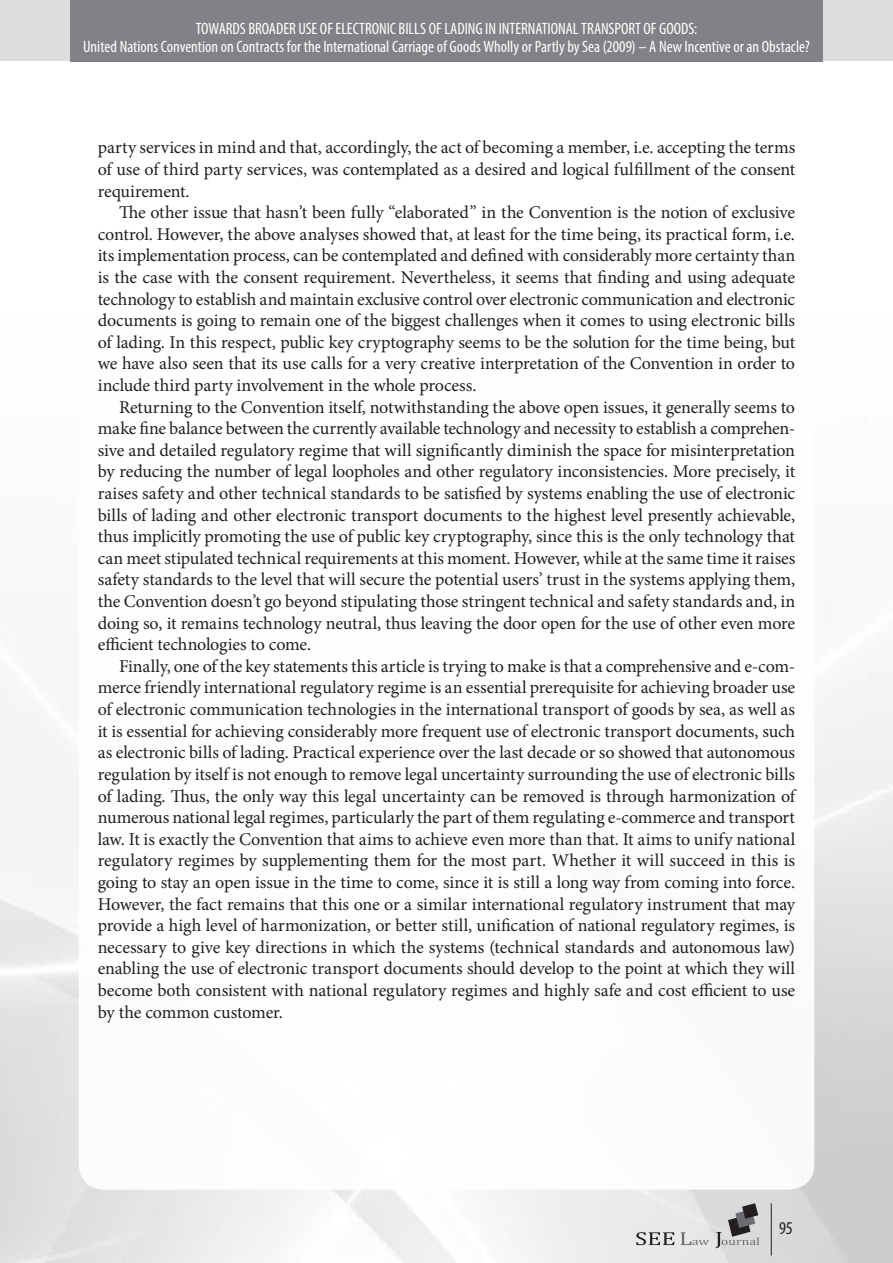
<style>
.page{position:relative;width:893px;height:1263px;background:#fff}
.page>*{position:absolute;margin:0;border:0;box-sizing:border-box;transform-origin:0 0}
.t1{font:18px/21.6px "Minion Pro";letter-spacing:-.015em;color:#231f20;text-align:justify}
.t2{font:condensed 18px "Myriad Pro";color:#231f20}
.t3{font:condensed 16.5px/17.2px "Myriad Pro";color:#fff;text-align:center}
</style>
<div class="page">
<div style="left:0;top:0;width:893px;height:61px;background:#dcdddf"></div>
<div style="left:70px;top:0;width:753px;height:61px;background:#808285"></div>
<svg style="left:636px;top:1232px;width:38px;height:13px"></svg>
<svg style="left:680px;top:1203px;width:79px;height:45px;background:#bebebf"></svg>
<hr style="left:771px;top:1203px;width:1px;height:52px;background:#231f20">
<p class="t3" style="left:83px;top:20px;width:728px">TOWARDS BROADER USE OF ELECTRONIC BILLS OF LADING IN INTERNATIONAL TRANSPORT OF GOODS:<br>United Nations Convention on Contracts for the International Carriage of Goods Wholly or Partly by Sea (2009) – A New Incentive or an Obstacle?</p>
<p class="t1" style="left:98px;top:137px;width:699px">party services in mind and that, accordingly, the act of becoming a member, i.e. accepting the terms of use of third party services, was contemplated as a desired and logical fulfillment of the consent requirement.</p>
<p class="t1" style="left:98px;top:202px;width:699px;text-indent:21px">The other issue that hasn’t been fully “elaborated” in the Convention is the notion of exclusive control. However, the above analyses showed that, at least for the time being, its practical form, i.e. its implementation process, can be contemplated and defined with considerably more certainty than is the case with the consent requirement. Nevertheless, it seems that finding and using adequate technology to establish and maintain exclusive control over electronic communication and electronic documents is going to remain one of the biggest challenges when it comes to using electronic bills of lading. In this respect, public key cryptography seems to be the solution for the time being, but we have also seen that its use calls for a very creative interpretation of the Convention in order to include third party involvement in the whole process.</p>
<p class="t1" style="left:98px;top:396px;width:699px;text-indent:21px">Returning to the Convention itself, notwithstanding the above open issues, it generally seems to make fine balance between the currently available technology and necessity to establish a comprehen&shy;sive and detailed regulatory regime that will significantly diminish the space for misinterpretation by reducing the number of legal loopholes and other regulatory inconsistencies. More precisely, it raises safety and other technical standards to be satisfied by systems enabling the use of electronic bills of lading and other electronic transport documents to the highest level presently achievable, thus implicitly promoting the use of public key cryptography, since this is the only technology that can meet stipulated technical requirements at this moment. However, while at the same time it raises safety standards to the level that will secure the potential users’ trust in the systems applying them, the Convention doesn’t go beyond stipulating those stringent technical and safety standards and, in doing so, it remains technology neutral, thus leaving the door open for the use of other even more efficient technologies to come.</p>
<p class="t1" style="left:98px;top:655px;width:699px;text-indent:21px">Finally, one of the key statements this article is trying to make is that a comprehensive and e-com&shy;merce friendly international regulatory regime is an essential prerequisite for achieving broader use of electronic communication technologies in the international transport of goods by sea, as well as it is essential for achieving considerably more frequent use of electronic transport documents, such as electronic bills of lading. Practical experience over the last decade or so showed that autonomous regulation by itself is not enough to remove legal uncertainty surrounding the use of electronic bills of lading. Thus, the only way this legal uncertainty can be removed is through harmonization of numerous national legal regimes, particularly the part of them regulating e-commerce and transport law. It is exactly the Convention that aims to achieve even more than that. It aims to unify national regulatory regimes by supplementing them for the most part. Whether it will succeed in this is going to stay an open issue in the time to come, since it is still a long way from coming into force.<br>However, the fact remains that this one or a similar international regulatory instrument that may provide a high level of harmonization, or better still, unification of national regulatory regimes, is necessary to give key directions in which the systems (technical standards and autonomous law) enabling the use of electronic transport documents should develop to the point at which they will become both consistent with national regulatory regimes and highly safe and cost efficient to use by the common customer.</p>
<p class="t2" style="left:779px;top:1217px;width:15px">95</p>
</div>
